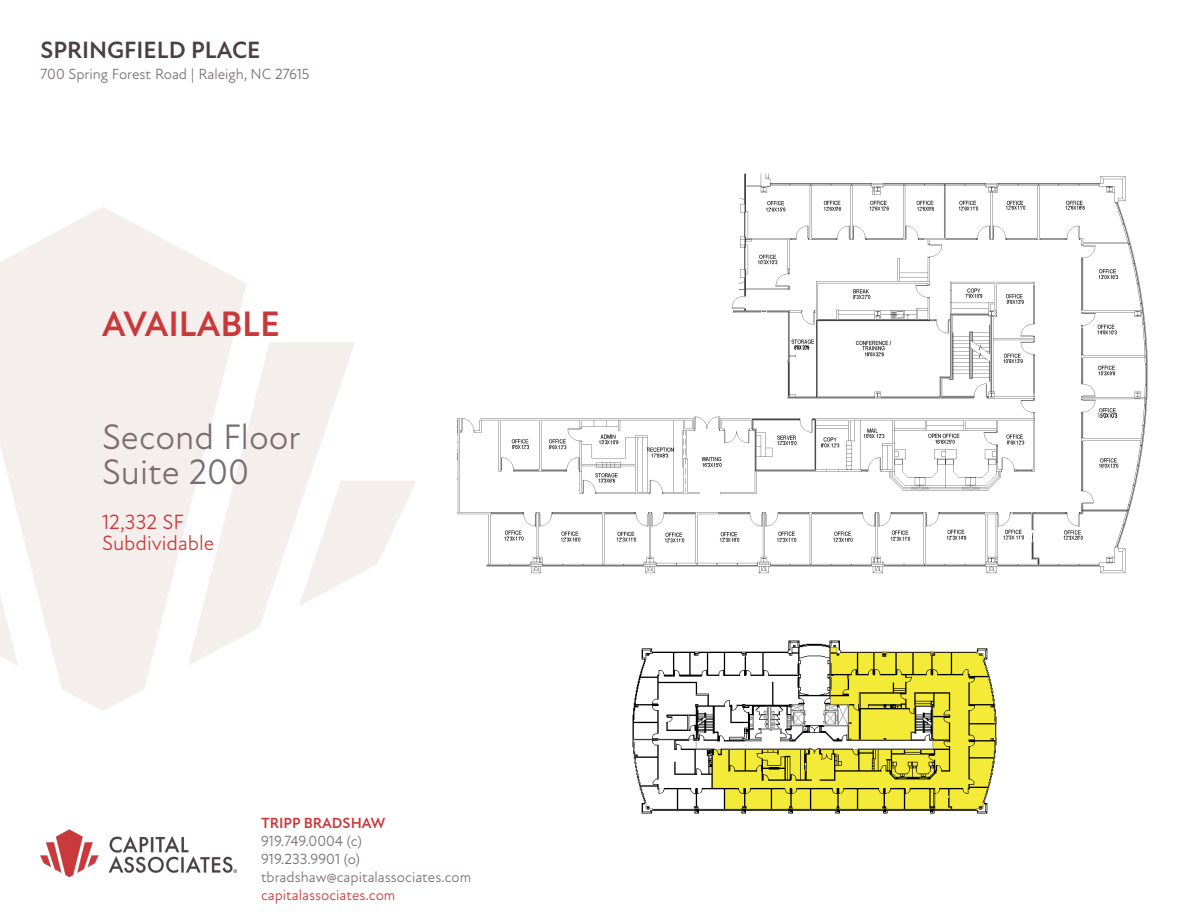
<style>
.page{position:relative;width:1188px;height:918px;background:#fff}
.page>*{position:absolute;margin:0;border:0;box-sizing:border-box;transform-origin:0 0}
.t1{font:36px/35.2px "New Atten";color:#7c6d73}
.t2{font:700 36px "New Atten";color:#c9393b}
.t3{font:700 24px "New Atten";color:#4a4044}
.t4{font:21px/21px "New Atten";color:#c9393b}
.t5{font:15px/18px "New Atten";color:#7c6d73}
.t6{font:15px "New Atten";color:#c9393b}
.t7{font:700 15px "New Atten";color:#c9393b}
</style>
<div class="page">
<svg style="left:0;top:207px;width:247px;height:504px;fill:#f4eeec"></svg>
<svg style="left:0;top:342px;width:18px;height:324px"></svg>
<svg style="left:188px;top:342px;width:167px;height:324px;fill:#f4eeec"></svg>
<svg style="left:299px;top:481px;width:117px;height:125px"></svg>
<img style="left:40px;top:829px;width:197px;height:47px">
<img style="left:632px;top:640px;width:365px;height:174px">
<img style="left:457px;top:173px;width:691px;height:401px">
<h2 class="t3" style="left:40px;top:36px;width:222px">SPRINGFIELD PLACE</h2>
<p class="t5" style="left:40px;top:66px;width:271px">700 Spring Forest Road | Raleigh, NC 27615</p>
<p class="t2" style="left:102px;top:303px;width:179px">AVAILABLE</p>
<p class="t1" style="left:102px;top:420px;width:200px">Second Floor<br>Suite 200</p>
<p class="t4" style="left:102px;top:512px;width:114px">12,332 SF<br>Subdividable</p>
<p class="t7" style="left:261px;top:814px;width:126px">TRIPP BRADSHAW</p>
<p class="t5" style="left:261px;top:832px;width:212px">919.749.0004 (c)<br>919.233.9901 (o) tbradshaw@capitalassociates.com</p>
<p class="t6" style="left:261px;top:886px;width:136px">capitalassociates.com</p>
</div>
